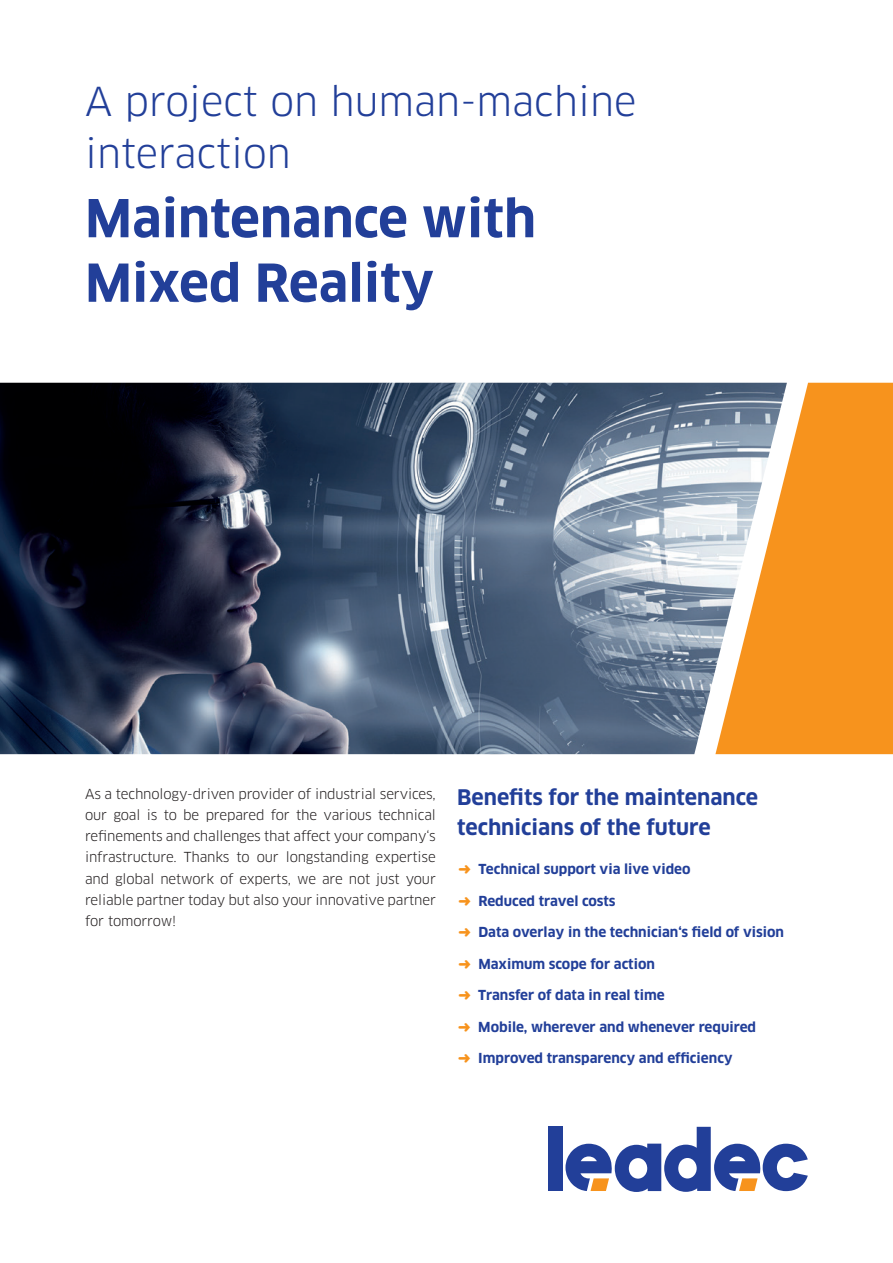
<style>
.page{position:relative;width:893px;height:1263px;background:#fff}
.page>*{position:absolute;margin:0;border:0;box-sizing:border-box;transform-origin:0 0}
.t1{font:700 51px/64.5px "Clan OT";color:#223f99}
.t2{font:39px/52.5px "Clan OT";color:#223f99}
.t3{font:700 21px/30px "Clan OT";color:#223f99}
.t4{font:13.5px/21px "Clan OT";letter-spacing:-.01em;color:#231f20;text-align:justify}
.t5{font:700 13.5px "Clan OT";color:#223f99}
.s1{color:#f7931d}
</style>
<div class="page">
<div style="left:549px;top:1127px;width:14px;height:64px;background:#223f99"></div>
<svg style="left:565px;top:1127px;width:243px;height:65px"></svg>
<div style="left:787px;top:383px;width:106px;height:371px;background:#f7931d"></div>
<img style="left:0;top:383px;width:787px;height:371px">
<h2 class="t2" style="left:85px;top:75px;width:553px">A project on human-machine interaction</h2>
<h1 class="t1" style="left:85px;top:187px;width:452px">Maintenance with<br>Mixed Reality</h1>
<p class="t4" style="left:85px;top:784px;width:352px">As a technology-driven provider of industrial services, our goal is to be prepared for the various technical refinements and challenges that affect your company‘s infrastructure. Thanks to our longstanding expertise and global network of experts, we are not just your reliable partner today but also your innovative partner for tomorrow!</p>
<h3 class="t3" style="left:457px;top:783px;width:302px">Benefits for the maintenance technicians of the future</h3>
<p class="t5" style="left:458px;top:861px;width:234px"><span class="s1">➜</span> Technical support via live video</p>
<p class="t5" style="left:458px;top:893px;width:159px"><span class="s1">➜</span> Reduced travel costs</p>
<p class="t5" style="left:458px;top:924px;width:327px"><span class="s1">➜</span> Data overlay in the technician‘s field of vision</p>
<p class="t5" style="left:458px;top:956px;width:198px"><span class="s1">➜</span> Maximum scope for action</p>
<p class="t5" style="left:458px;top:987px;width:208px"><span class="s1">➜</span> Transfer of data in real time</p>
<p class="t5" style="left:458px;top:1019px;width:299px"><span class="s1">➜</span> Mobile, wherever and whenever required</p>
<p class="t5" style="left:458px;top:1050px;width:276px"><span class="s1">➜</span> Improved transparency and efficiency</p>
</div>
